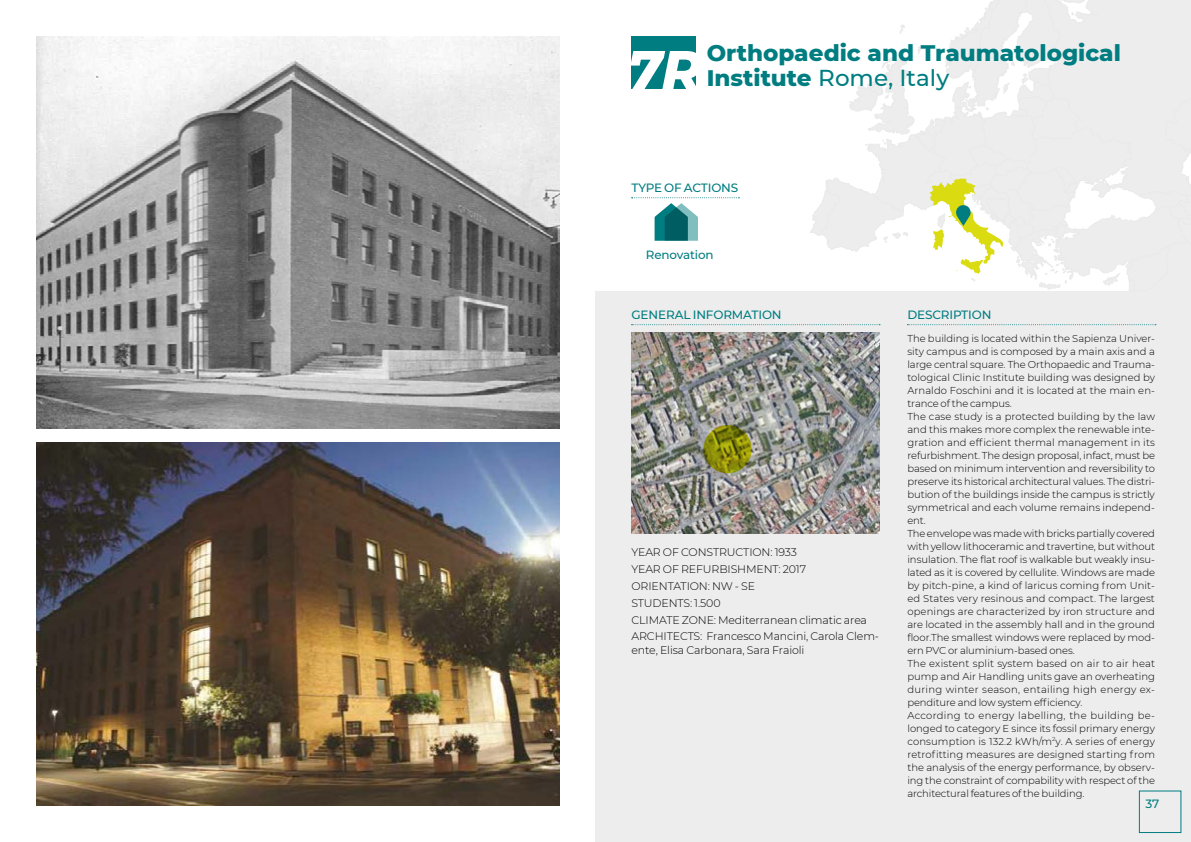
<style>
.page{position:relative;width:1191px;height:842px;background:#fff}
.page>*{position:absolute;margin:0;border:0;box-sizing:border-box;transform-origin:0 0}
.t1{font:italic 800 55px "Montserrat";color:#fff}
.t2{font:800 23px/25px "Montserrat";color:#007d81}
.t3{font:500 12px "Montserrat";letter-spacing:-.01em;color:#007d81}
.t4{font:500 11.9px "Montserrat";letter-spacing:-.01em;color:#007d81}
.t5{font:300 11px/16.8px "Montserrat";letter-spacing:-.01em;color:#000}
.t6{font:300 10px/13px "Montserrat";color:#000}
.s1{font-weight:500}
</style>
<div class="page">
<div style="left:595px;top:291px;width:596px;height:551px;background:#ededed"></div>
<div style="left:1138px;top:790px;width:43px;height:43px;border:1px solid #007d81"></div>
<svg style="left:810px;top:0;width:381px;height:291px"></svg>
<div style="left:631px;top:36px;width:65px;height:52px;background:#007d81"></div>
<img style="left:631px;top:332px;width:248px;height:201px">
<svg style="left:703px;top:425px;width:48px;height:48px;background:#84850b"></svg>
<svg style="left:631px;top:324px;width:249px;height:1px"></svg>
<svg style="left:907px;top:324px;width:249px;height:1px"></svg>
<svg style="left:631px;top:197px;width:108px;height:44px"></svg>
<img style="left:36px;top:442px;width:523px;height:364px">
<img style="left:36px;top:36px;width:523px;height:392px">
<h2 class="t2" style="left:707px;top:39px;width:415px">Orthopaedic and Traumatological<br>Institute <span class="s1">Rome, Italy</span></h2>
<h1 class="t1" style="left:627px;top:30px;width:76px">7R</h1>
<p class="t3" style="left:631px;top:179px;width:108px">TYPE OF ACTIONS</p>
<p class="t4" style="left:646px;top:247px;width:69px">Renovation</p>
<p class="t3" style="left:631px;top:306px;width:152px">GENERAL INFORMATION</p>
<p class="t3" style="left:907px;top:306px;width:86px">DESCRIPTION</p>
<p class="t5" style="left:631px;top:543px;width:249px">YEAR OF CONSTRUCTION: 1933<br>YEAR OF REFURBISHMENT: 2017<br>ORIENTATION: NW - SE<br>STUDENTS: 1.500<br>CLIMATE ZONE: Mediterranean climatic area<br>ARCHITECTS: Francesco Mancini, Carola Clem-</p>
<p class="t5" style="left:631px;top:642px;width:174px">ente, Elisa Carbonara, Sara Fraioli</p>
<p class="t6" style="left:907px;top:331px;width:249px">The building is located within the Sapienza Univer&shy;sity campus and is composed by a main axis and a large central square. The Orthopaedic and Trauma&shy;tological Clinic Institute building was designed by Arnaldo Foschini and it is located at the main en&shy;trance of the campus.<br>The case study is a protected building by the law and this makes more complex the renewable inte&shy;gration and efficient thermal management in its refurbishment. The design proposal, infact, must be based on minimum intervention and reversibility to preserve its historical architectural values. The distri&shy;bution of the buildings inside the campus is strictly symmetrical and each volume remains independ&shy;ent.<br>The envelope was made with bricks partially covered with yellow lithoceramic and travertine, but without insulation. The flat roof is walkable but weakly insu&shy;lated as it is covered by cellulite. Windows are made by pitch-pine, a kind of laricus coming from Unit&shy;ed States very resinous and compact. The largest openings are characterized by iron structure and are located in the assembly hall and in the ground floor.The smallest windows were replaced by mod&shy;ern PVC or aluminium-based ones.<br>The existent split system based on air to air heat pump and Air Handling units gave an overheating during winter season, entailing high energy ex&shy;penditure and low system efficiency.<br>According to energy labelling, the building be&shy;longed to category E since its fossil primary energy consumption is 132.2 kWh/m<sup>2</sup>y. A series of energy retrofitting measures are designed starting from the analysis of the energy performance, by observ&shy;ing the constraint of compability with respect of the architectural features of the building.</p>
<p class="t3" style="left:1145px;top:795px;width:15px">37</p>
</div>
